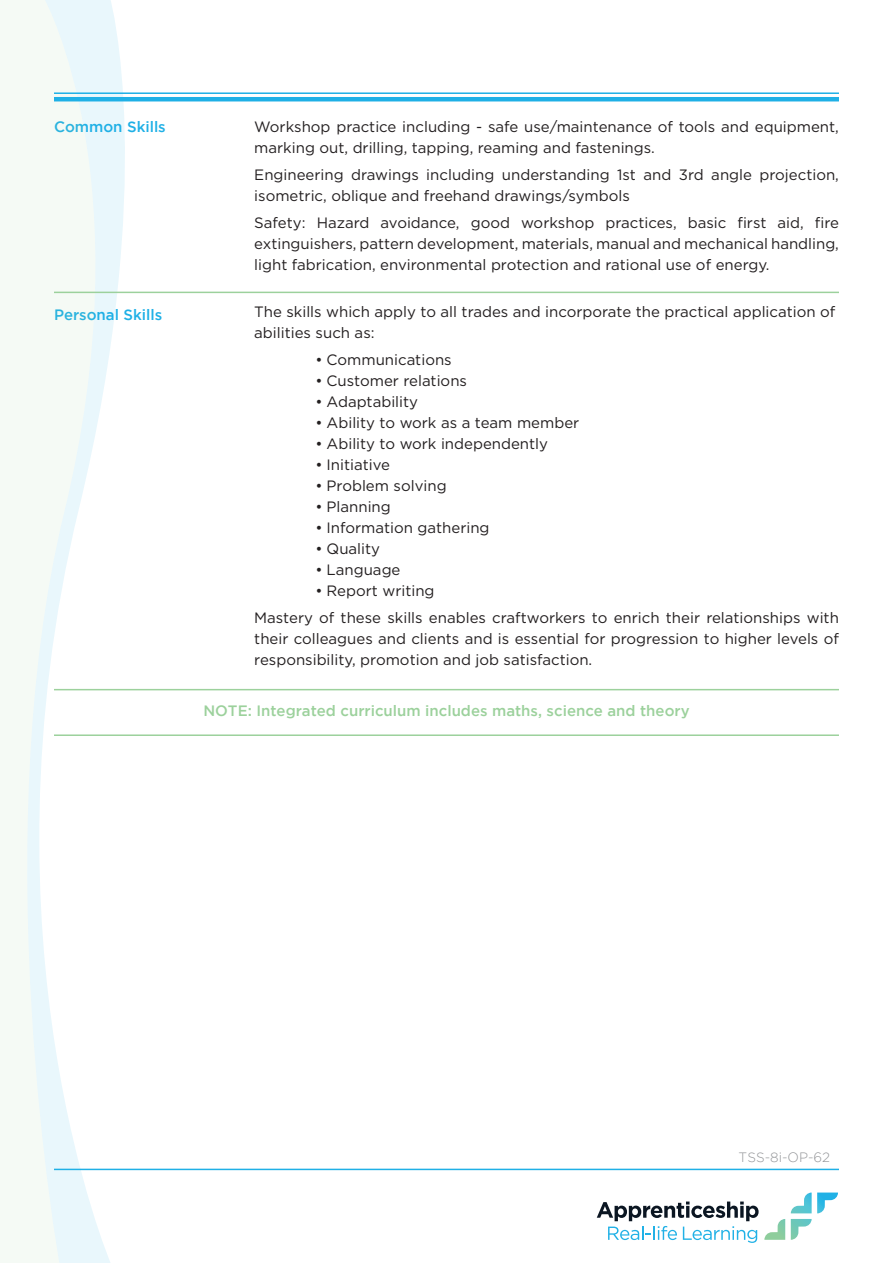
<style>
.page{position:relative;width:893px;height:1263px;background:#fff}
.page>*{position:absolute;margin:0;border:0;box-sizing:border-box;transform-origin:0 0}
.t1{font:15px/21px "Gotham";color:#231f20}
.t2{font:500 15px "Gotham";color:#9cd19c}
.t3{font:500 15px "Gotham";color:#1fb0e6}
.t4{font:300 13.5px "Gotham";color:#939598}
</style>
<div class="page">
<hr style="left:54px;top:689px;width:785px;height:1px;background:#9cd19c">
<hr style="left:54px;top:734px;width:785px;height:2px;background:#9cd19c">
<svg style="left:97px;top:0;width:29px;height:1263px"></svg>
<svg style="left:27px;top:0;width:70px;height:1263px"></svg>
<hr style="left:54px;top:92px;width:785px;height:2px;background:#1fb0e6">
<hr style="left:54px;top:97px;width:785px;height:4px;background:#1fb0e6">
<hr style="left:54px;top:1169px;width:785px;height:1px;background:#1fb0e6">
<hr style="left:54px;top:292px;width:785px;height:1px;background:#9cd19c">
<svg style="left:597px;top:1201px;width:188px;height:42px"></svg>
<svg style="left:791px;top:1219px;width:21px;height:21px"></svg>
<svg style="left:791px;top:1192px;width:47px;height:21px"></svg>
<p class="t3" style="left:54px;top:118px;width:113px">Common Skills</p>
<p class="t1" style="left:254px;top:116px;width:586px">Workshop practice including - safe use/maintenance of tools and equipment, marking out, drilling, tapping, reaming and fastenings.</p>
<p class="t1" style="left:254px;top:164px;width:586px">Engineering drawings including understanding 1st and 3rd angle projection, isometric, oblique and freehand drawings/symbols</p>
<p class="t1" style="left:254px;top:212px;width:586px;text-align:justify">Safety: Hazard avoidance, good workshop practices, basic first aid, fire extinguishers, pattern development, materials, manual and mechanical handling, light fabrication, environmental protection and rational use of energy.</p>
<p class="t3" style="left:54px;top:306px;width:110px">Personal Skills</p>
<p class="t1" style="left:254px;top:301px;width:583px">The skills which apply to all trades and incorporate the practical application of abilities such as:</p>
<p class="t1" style="left:315px;top:349px;width:138px">• Communications</p>
<p class="t1" style="left:315px;top:370px;width:153px">• Customer relations</p>
<p class="t1" style="left:315px;top:391px;width:104px">• Adaptability</p>
<p class="t1" style="left:315px;top:412px;width:265px">• Ability to work as a team member</p>
<p class="t1" style="left:315px;top:433px;width:234px">• Ability to work independently</p>
<p class="t1" style="left:315px;top:454px;width:76px">• Initiative</p>
<p class="t1" style="left:315px;top:475px;width:133px">• Problem solving</p>
<p class="t1" style="left:315px;top:496px;width:77px">• Planning</p>
<p class="t1" style="left:315px;top:517px;width:176px">• Information gathering</p>
<p class="t1" style="left:315px;top:538px;width:66px">• Quality</p>
<p class="t1" style="left:315px;top:559px;width:86px">• Language</p>
<p class="t1" style="left:315px;top:580px;width:121px">• Report writing</p>
<p class="t1" style="left:254px;top:607px;width:586px;text-align:justify">Mastery of these skills enables craftworkers to enrich their relationships with their colleagues and clients and is essential for progression to higher levels of responsibility, promotion and job satisfaction.</p>
<p class="t2" style="left:203px;top:702px;width:488px">NOTE: Integrated curriculum includes maths, science and theory</p>
<p class="t4" style="left:739px;top:1149px;width:93px">TSS-8i-OP-62</p>
</div>
